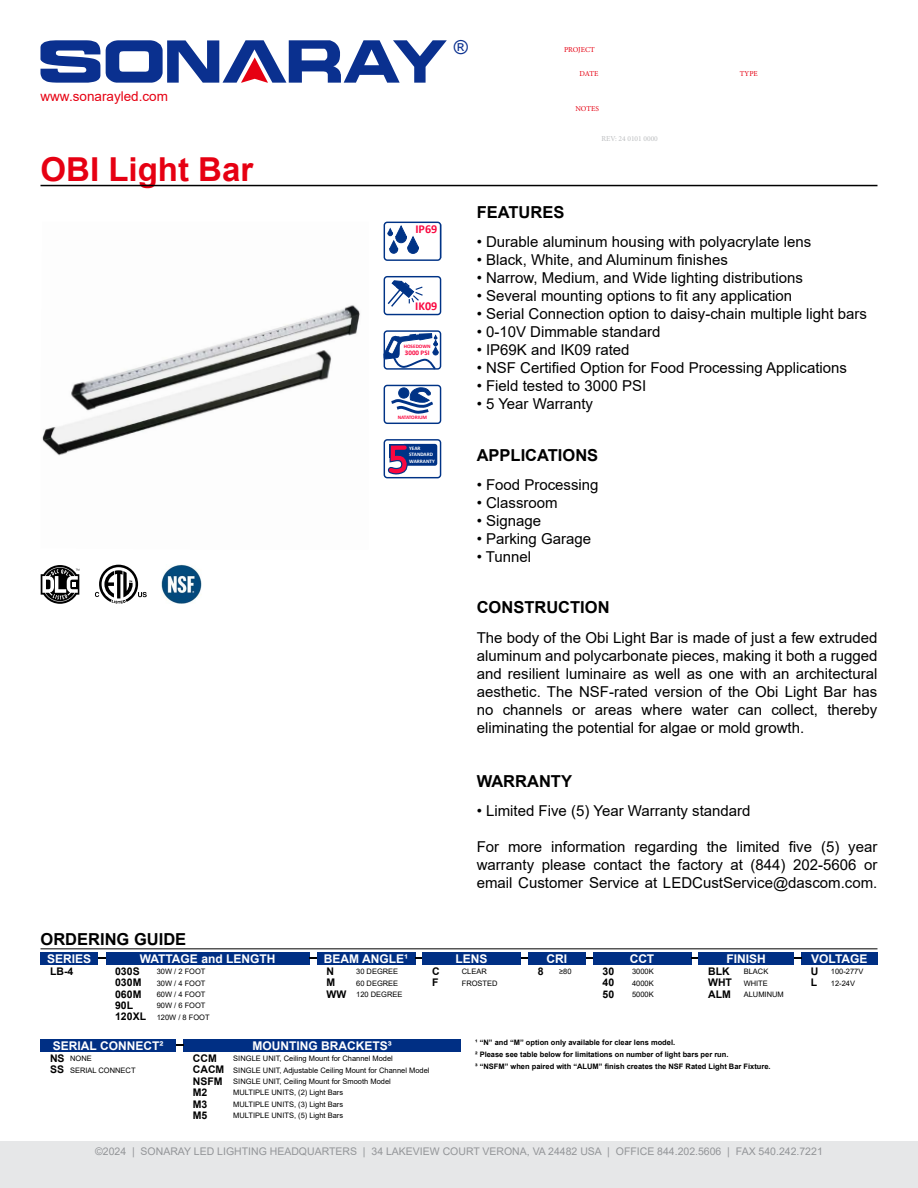
<style>
.page{position:relative;width:918px;height:1188px;background:#fff}
.page>*{position:absolute;margin:0;border:0;box-sizing:border-box;transform-origin:0 0}
.t1{font:700 33px "Arial";color:#e60012}
.t2{font:19.2px "Arial";color:#0a308f}
.t3{font:700 16.5px "Arial";color:#000}
.t4{font:15px/18px "Arial";color:#000;text-align:justify}
.t5{font:13.5px "Arial";color:#e60012}
.t6{font:700 12.15px "Calibri";color:#fa0740}
.t7{font:700 12px "Arial";color:#fff}
.t8{font:10.5px "Arial";color:#939598}
.t9{font:700 10.5px/11.4px "Arial";color:#000}
.t10{font:7.5px/11.4px "Arial";color:#000}
.t11{font:700 7.5px/12px "Arial";color:#000}
.t12{font:7.5px "Minion Pro";color:#e60012}
.t13{font:7.5px "Minion Pro";color:#bcbec0}
.t14{font:700 7.05px "Calibri";color:#fa0740}
.t15{font:700 5.25px/6.3px "Calibri";color:#fff}
.t16{font:700 5.25px "Calibri";color:#fa0740}
.s1{font-weight:700;font-size:10.5px}
</style>
<div class="page">
<img style="left:42px;top:305px;width:318px;height:151px">
<hr style="left:40px;top:948px;width:838px;height:1px;background:#000">
<svg style="left:41px;top:565px;width:38px;height:39px"></svg>
<div style="left:384px;top:222px;width:57px;height:39px;border:1px solid #003386;border-radius:3px"></div>
<svg style="left:388px;top:226px;width:30px;height:27px"></svg>
<div style="left:384px;top:276px;width:57px;height:39px;border:1px solid #003386;border-radius:3px"></div>
<svg style="left:387px;top:281px;width:36px;height:26px"></svg>
<div style="left:384px;top:439px;width:57px;height:39px;border:1px solid #003386;border-radius:3px"></div>
<div style="left:402px;top:444px;width:35px;height:22px;background:#003386;border-radius:2px"></div>
<svg style="left:384px;top:441px;width:27px;height:37px"></svg>
<div style="left:106px;top:952px;width:204px;height:12px;background:#002f84"></div>
<div style="left:317px;top:952px;width:98px;height:12px;background:#002f84"></div>
<div style="left:423px;top:952px;width:98px;height:12px;background:#002f84"></div>
<div style="left:593px;top:952px;width:98px;height:12px;background:#002f84"></div>
<div style="left:699px;top:952px;width:95px;height:12px;background:#002f84"></div>
<div style="left:528px;top:952px;width:58px;height:12px;background:#002f84"></div>
<div style="left:40px;top:952px;width:58px;height:12px;background:#002f84"></div>
<div style="left:384px;top:330px;width:57px;height:40px;border:1px solid #003386;border-radius:3px"></div>
<svg style="left:384px;top:334px;width:54px;height:36px"></svg>
<div style="left:384px;top:385px;width:57px;height:39px;border:1px solid #003386;border-radius:3px"></div>
<svg style="left:391px;top:388px;width:42px;height:26px"></svg>
<svg style="left:95px;top:565px;width:52px;height:39px"></svg>
<div style="left:801px;top:952px;width:77px;height:12px;background:#002f84"></div>
<div style="left:183px;top:1039px;width:278px;height:12px;background:#002f84"></div>
<div style="left:40px;top:1039px;width:136px;height:12px;background:#002f84"></div>
<img style="left:162px;top:565px;width:39px;height:38px">
<svg style="left:40px;top:40px;width:60px;height:43px"></svg>
<svg style="left:106px;top:40px;width:341px;height:43px"></svg>
<hr style="left:40px;top:185px;width:838px;height:1px;background:#000">
<div style="left:0;top:1142px;width:918px;height:46px;background:#e6e7e8"></div>
<p class="t5" style="left:40px;top:87px;width:129px">www.sonarayled.com</p>
<h1 class="t1" style="left:40px;top:146px;width:214px">OBI Light Bar</h1>
<p class="t3" style="left:40px;top:928px;width:147px">ORDERING GUIDE</p>
<p class="t2" style="left:454px;top:34px;width:16px">®</p>
<p class="t12" style="left:564px;top:45px;width:32px">PROJECT</p>
<p class="t12" style="left:579px;top:69px;width:20px">DATE</p>
<p class="t12" style="left:740px;top:69px;width:20px">TYPE</p>
<p class="t12" style="left:575px;top:104px;width:25px">NOTES</p>
<p class="t13" style="left:602px;top:134px;width:58px">REV: 24 0101 0000</p>
<p class="t6" style="left:415px;top:221px;width:23px">IP69</p>
<p class="t6" style="left:431px;top:221px;width:8px">5</p>
<p class="t6" style="left:415px;top:297px;width:24px">IK09</p>
<p class="t16" style="left:404px;top:343px;width:28px">HOSEDOWN</p>
<p class="t14" style="left:405px;top:347px;width:26px">3000 PSI</p>
<p class="t16" style="left:398px;top:414px;width:31px">NATATORIUM</p>
<p class="t15" style="left:409px;top:445px;width:27px">YEAR<br>STANDARD<br>WARRANTY</p>
<p class="t3" style="left:477px;top:200px;width:89px">FEATURES</p>
<p class="t4" style="left:477px;top:233px;width:336px">• Durable aluminum housing with polyacrylate lens</p>
<p class="t4" style="left:477px;top:251px;width:253px">• Black, White, and Aluminum finishes</p>
<p class="t4" style="left:477px;top:269px;width:328px">• Narrow, Medium, and Wide lighting distributions</p>
<p class="t4" style="left:477px;top:287px;width:317px">• Several mounting options to fit any application</p>
<p class="t4" style="left:477px;top:305px;width:392px">• Serial Connection option to daisy-chain multiple light bars</p>
<p class="t4" style="left:477px;top:323px;width:185px">• 0-10V Dimmable standard</p>
<p class="t4" style="left:477px;top:341px;width:154px">• IP69K and IK09 rated</p>
<p class="t4" style="left:477px;top:359px;width:372px">• NSF Certified Option for Food Processing Applications</p>
<p class="t4" style="left:477px;top:377px;width:171px">• Field tested to 3000 PSI</p>
<p class="t4" style="left:477px;top:395px;width:118px">• 5 Year Warranty</p>
<p class="t3" style="left:477px;top:443px;width:123px">APPLICATIONS</p>
<p class="t4" style="left:477px;top:476px;width:123px">• Food Processing</p>
<p class="t4" style="left:477px;top:494px;width:83px">• Classroom</p>
<p class="t4" style="left:477px;top:512px;width:66px">• Signage</p>
<p class="t4" style="left:477px;top:530px;width:116px">• Parking Garage</p>
<p class="t4" style="left:477px;top:548px;width:56px">• Tunnel</p>
<p class="t3" style="left:477px;top:596px;width:134px">CONSTRUCTION</p>
<p class="t4" style="left:477px;top:629px;width:402px">The body of the Obi Light Bar is made of just a few extruded aluminum and polycarbonate pieces, making it both a rugged and resilient luminaire as well as one with an architectural aesthetic. The NSF-rated version of the Obi Light Bar has no channels or areas where water can collect, thereby eliminating the potential for algae or mold growth.</p>
<p class="t3" style="left:477px;top:769px;width:97px">WARRANTY</p>
<p class="t4" style="left:477px;top:802px;width:275px">• Limited Five (5) Year Warranty standard</p>
<p class="t4" style="left:477px;top:838px;width:402px">For more information regarding the limited five (5) year warranty please contact the factory at (844) 202-5606 or email Customer Service at LEDCustService@dascom.com.</p>
<p class="t7" style="left:47px;top:950px;width:46px">SERIES</p>
<p class="t9" style="left:50px;top:966px;width:25px">LB-4</p>
<p class="t7" style="left:140px;top:950px;width:137px">WATTAGE and LENGTH</p>
<p class="t7" style="left:324px;top:950px;width:86px">BEAM ANGLE¹</p>
<p class="t7" style="left:456px;top:950px;width:34px">LENS</p>
<p class="t7" style="left:547px;top:950px;width:22px">CRI</p>
<p class="t7" style="left:630px;top:950px;width:26px">CCT</p>
<p class="t7" style="left:727px;top:950px;width:41px">FINISH</p>
<p class="t9" style="left:115px;top:966px;width:26px">030S</p>
<p class="t9" style="left:538px;top:966px;width:7px">8</p>
<p class="t10" style="left:559px;top:966px;width:14px">≥80</p>
<p class="t9" style="left:115px;top:977px;width:28px">030M</p>
<p class="t10" style="left:157px;top:966px;width:50px">30W / 2 FOOT<br>30W / 4 FOOT</p>
<p class="t9" style="left:327px;top:966px;width:21px">N<br>M<br>WW</p>
<p class="t10" style="left:356px;top:966px;width:48px">30 DEGREE<br>60 DEGREE<br>120 DEGREE</p>
<p class="t9" style="left:432px;top:966px;width:9px">C<br>F</p>
<p class="t10" style="left:462px;top:966px;width:37px">CLEAR<br>FROSTED</p>
<p class="t9" style="left:708px;top:966px;width:25px">BLK<br>WHT<br>ALM</p>
<p class="t10" style="left:744px;top:966px;width:41px">BLACK<br>WHITE<br>ALUMINUM</p>
<p class="t9" style="left:603px;top:966px;width:13px">30<br>40</p>
<p class="t10" style="left:632px;top:966px;width:23px">3000K<br>4000K</p>
<p class="t9" style="left:115px;top:988px;width:28px">060M</p>
<p class="t9" style="left:603px;top:988px;width:13px">50</p>
<p class="t10" style="left:632px;top:989px;width:23px">5000K</p>
<p class="t9" style="left:115px;top:1000px;width:20px">90L</p>
<p class="t10" style="left:157px;top:989px;width:50px">60W / 4 FOOT</p>
<p class="t10" style="left:157px;top:1000px;width:50px">90W / 6 FOOT</p>
<p class="t10" style="left:115px;top:1011px;width:96px"><span class="s1">120XL</span> 120W / 8 FOOT</p>
<p class="t7" style="left:53px;top:1037px;width:112px">SERIAL CONNECT²</p>
<p class="t10" style="left:50px;top:1053px;width:87px"><span class="s1">NS</span> NONE<br><span class="s1">SS</span> SERIAL CONNECT</p>
<p class="t7" style="left:253px;top:1037px;width:141px">MOUNTING BRACKETS³</p>
<p class="t9" style="left:193px;top:1053px;width:33px">CCM<br>CACM</p>
<p class="t10" style="left:233px;top:1053px;width:161px">SINGLE UNIT, Ceiling Mount for Channel Model</p>
<p class="t10" style="left:233px;top:1064px;width:198px">SINGLE UNIT, Adjustable Ceiling Mount for Channel Model</p>
<p class="t10" style="left:193px;top:1076px;width:199px"><span class="s1">NSFM</span> SINGLE UNIT, Ceiling Mount for Smooth Model</p>
<p class="t9" style="left:193px;top:1087px;width:16px">M2</p>
<p class="t10" style="left:233px;top:1087px;width:111px">MULTIPLE UNITS, (2) Light Bars</p>
<p class="t9" style="left:193px;top:1098px;width:16px">M3</p>
<p class="t10" style="left:233px;top:1099px;width:111px">MULTIPLE UNITS, (3) Light Bars</p>
<p class="t9" style="left:193px;top:1110px;width:16px">M5</p>
<p class="t10" style="left:233px;top:1110px;width:111px">MULTIPLE UNITS, (5) Light Bars</p>
<p class="t11" style="left:475px;top:1037px;width:297px">¹ “N” and “M” option only available for clear lens model.<br>² Please see table below for limitations on number of light bars per run.<br>³ “NSFM” when paired with “ALUM” finish creates the NSF Rated Light Bar Fixture.</p>
<p class="t7" style="left:811px;top:950px;width:58px">VOLTAGE</p>
<p class="t10" style="left:811px;top:966px;width:54px"><span class="s1">U</span> 100-277V</p>
<p class="t9" style="left:811px;top:977px;width:8px">L</p>
<p class="t10" style="left:831px;top:977px;width:26px">12-24V</p>
<p class="t8" style="left:95px;top:1144px;width:729px">©2024 | SONARAY LED LIGHTING HEADQUARTERS | 34 LAKEVIEW COURT VERONA, VA 24482 USA | OFFICE 844.202.5606 | FAX 540.242.7221</p>
</div>
